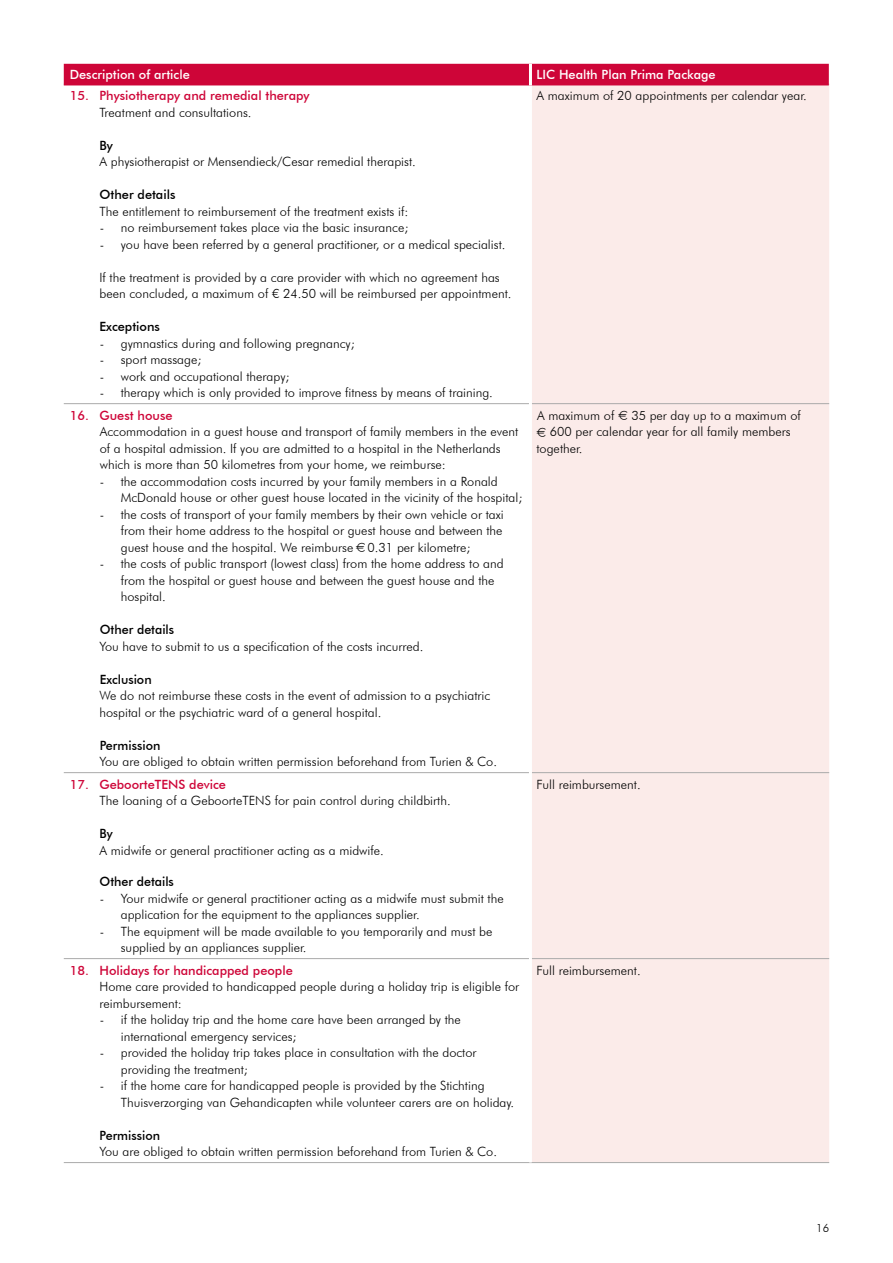
<style>
.page{position:relative;width:893px;height:1263px;background:#fff}
.page>*{position:absolute;margin:0;border:0;box-sizing:border-box;transform-origin:0 0}
.t1{font:300 12.75px/16.5px "Futura BT";color:#000}
.t2{font:500 12.75px "Futura BT";color:#ce0538}
.t3{font:500 12.75px "Futura BT";color:#000}
.t4{font:500 12.75px "Futura BT";color:#fff}
.t5{font:300 11.25px "Futura BT";color:#000}
.s1{font-family:"Euro Logo";font-weight:400;font-size:9px}
</style>
<div class="page">
<div style="left:532px;top:85px;width:297px;height:1077px;background:#fbebe9"></div>
<hr style="left:64px;top:403px;width:465px;height:1px;background:#aaa">
<hr style="left:532px;top:403px;width:297px;height:1px;background:#aaa">
<hr style="left:64px;top:772px;width:465px;height:1px;background:#aaa">
<hr style="left:532px;top:772px;width:297px;height:1px;background:#aaa">
<hr style="left:64px;top:958px;width:465px;height:1px;background:#aaa">
<hr style="left:532px;top:958px;width:297px;height:1px;background:#aaa">
<hr style="left:64px;top:1162px;width:466px;height:1px;background:#aaa">
<hr style="left:530px;top:1162px;width:299px;height:1px;background:#aaa">
<div style="left:64px;top:64px;width:765px;height:21px;background:#ce0538"></div>
<hr style="left:529px;top:64px;width:3px;height:21px;background:#fff">
<p class="t4" style="left:70px;top:67px;width:122px">Description of article</p>
<p class="t4" style="left:536px;top:67px;width:181px">LIC Health Plan Prima Package</p>
<p class="t2" style="left:70px;top:88px;width:241px">15. Physiotherapy and remedial therapy</p>
<p class="t1" style="left:100px;top:104px;width:153px">Treatment and consultations.</p>
<p class="t3" style="left:100px;top:137px;width:15px">By</p>
<p class="t1" style="left:100px;top:153px;width:318px">A physiotherapist or Mensendieck/Cesar remedial therapist.</p>
<p class="t3" style="left:100px;top:187px;width:77px">Other details</p>
<p class="t1" style="left:100px;top:203px;width:310px">The entitlement to reimbursement of the treatment exists if:</p>
<p class="t1" style="left:100px;top:219px;width:310px">- no reimbursement takes place via the basic insurance;</p>
<p class="t1" style="left:100px;top:236px;width:407px">- you have been referred by a general practitioner, or a medical specialist.</p>
<p class="t1" style="left:100px;top:269px;width:413px">If the treatment is provided by a care provider with which no agreement has been concluded, a maximum of € 24.50 will be reimbursed per appointment.</p>
<p class="t3" style="left:100px;top:319px;width:62px">Exceptions</p>
<p class="t1" style="left:100px;top:335px;width:256px">- gymnastics during and following pregnancy;</p>
<p class="t1" style="left:100px;top:351px;width:103px">- sport massage;</p>
<p class="t1" style="left:100px;top:368px;width:191px">- work and occupational therapy;</p>
<p class="t1" style="left:100px;top:384px;width:394px">- therapy which is only provided to improve fitness by means of training.</p>
<p class="t2" style="left:70px;top:407px;width:104px">16. Guest house</p>
<p class="t1" style="left:100px;top:423px;width:420px">Accommodation in a guest house and transport of family members in the event of a hospital admission. If you are admitted to a hospital in the Netherlands which is more than 50 kilometres from your home, we reimburse:</p>
<p class="t1" style="left:121px;top:473px;width:403px;text-indent:-21px">- the accommodation costs incurred by your family members in a Ronald<br>McDonald house or other guest house located in the vicinity of the hospital;</p>
<p class="t1" style="left:121px;top:506px;width:384px;text-align:justify;text-indent:-21px">- the costs of transport of your family members by their own vehicle or taxi from their home address to the hospital or guest house and between the guest house and the hospital. We reimburse <span class="s1">E</span> 0.31 per kilometre;</p>
<p class="t1" style="left:121px;top:555px;width:384px;text-indent:-21px">- the costs of public transport (lowest class) from the home address to and from the hospital or guest house and between the guest house and the hospital.</p>
<p class="t3" style="left:100px;top:622px;width:76px">Other details</p>
<p class="t1" style="left:100px;top:638px;width:325px">You have to submit to us a specification of the costs incurred.</p>
<p class="t3" style="left:100px;top:671px;width:53px">Exclusion</p>
<p class="t1" style="left:100px;top:687px;width:392px">We do not reimburse these costs in the event of admission to a psychiatric hospital or the psychiatric ward of a general hospital.</p>
<p class="t3" style="left:100px;top:737px;width:62px">Permission</p>
<p class="t1" style="left:100px;top:753px;width:399px">You are obliged to obtain written permission beforehand from Turien &amp; Co.</p>
<p class="t2" style="left:70px;top:776px;width:158px">17. GeboorteTENS device</p>
<p class="t1" style="left:100px;top:792px;width:353px">The loaning of a GeboorteTENS for pain control during childbirth.</p>
<p class="t3" style="left:100px;top:826px;width:15px">By</p>
<p class="t1" style="left:100px;top:842px;width:286px">A midwife or general practitioner acting as a midwife.</p>
<p class="t3" style="left:100px;top:874px;width:76px">Other details</p>
<p class="t1" style="left:121px;top:890px;width:384px;text-indent:-21px">- Your midwife or general practitioner acting as a midwife must submit the application for the equipment to the appliances supplier.</p>
<p class="t1" style="left:121px;top:923px;width:373px;text-indent:-21px">- The equipment will be made available to you temporarily and must be supplied by an appliances supplier.</p>
<p class="t2" style="left:70px;top:962px;width:224px">18. Holidays for handicapped people</p>
<p class="t1" style="left:100px;top:978px;width:421px">Home care provided to handicapped people during a holiday trip is eligible for reimbursement:</p>
<p class="t1" style="left:121px;top:1011px;width:342px;text-indent:-21px">- if the holiday trip and the home care have been arranged by the international emergency services;</p>
<p class="t1" style="left:121px;top:1044px;width:357px;text-indent:-21px">- provided the holiday trip takes place in consultation with the doctor providing the treatment;</p>
<p class="t1" style="left:121px;top:1077px;width:395px;text-indent:-21px">- if the home care for handicapped people is provided by the Stichting<br>Thuisverzorging van Gehandicapten while volunteer carers are on holiday.</p>
<p class="t3" style="left:100px;top:1127px;width:62px">Permission</p>
<p class="t1" style="left:100px;top:1143px;width:399px">You are obliged to obtain written permission beforehand from Turien &amp; Co.</p>
<p class="t1" style="left:536px;top:87px;width:272px">A maximum of 20 appointments per calendar year.</p>
<p class="t1" style="left:536px;top:407px;width:266px">A maximum of <span class="s1">E</span> 35 per day up to a maximum of<br><span class="s1">E</span> 600 per calendar year for all family members together.</p>
<p class="t1" style="left:536px;top:776px;width:106px">Full reimbursement.</p>
<p class="t1" style="left:536px;top:962px;width:106px">Full reimbursement.</p>
<p class="t5" style="left:816px;top:1221px;width:14px">16</p>
</div>
